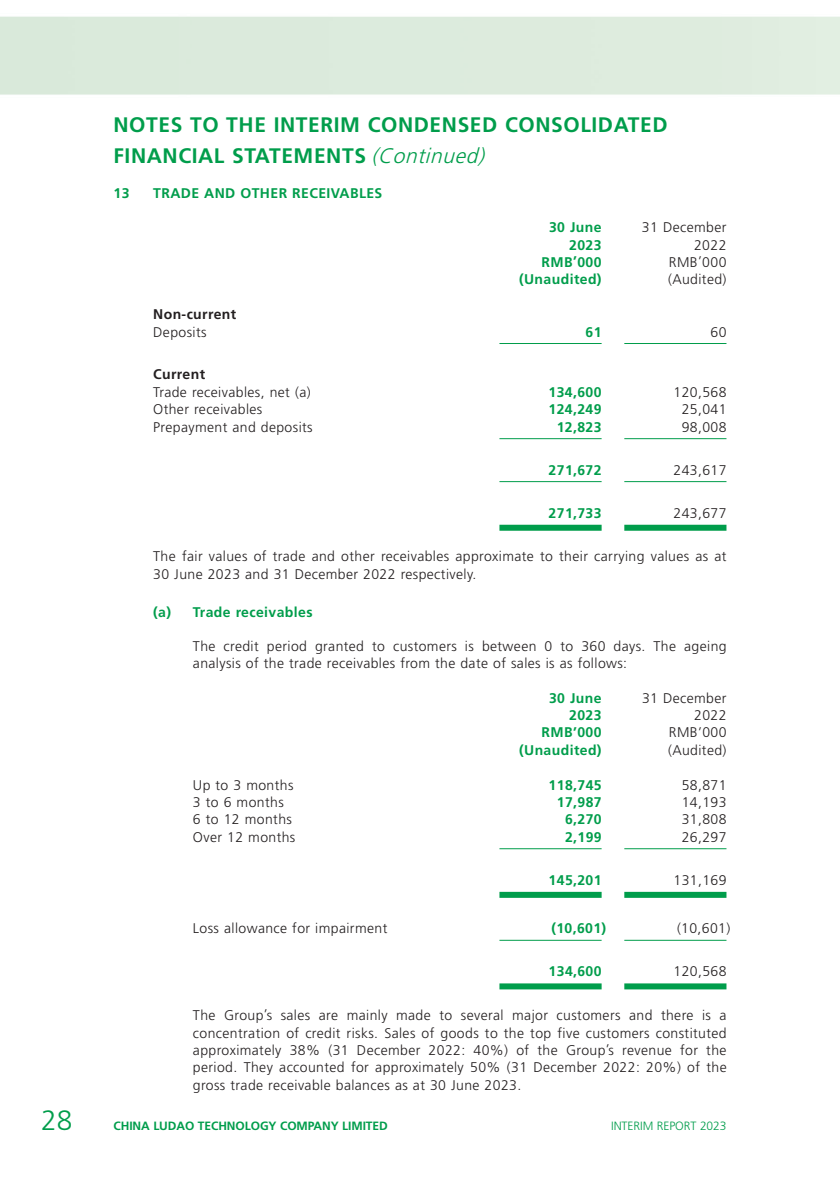
<style>
.page{position:relative;width:840px;height:1191px;background:#fff}
.page>*{position:absolute;margin:0;border:0;box-sizing:border-box;transform-origin:0 0}
.t1{font:300 28px "Frutiger LT Std";color:#009d4b}
.t2{font:700 21px/30.4px "Frutiger LT Std";letter-spacing:.03em;color:#009d4b}
.t3{font:300 14px/17.4px "Frutiger LT Std";letter-spacing:.03em;color:#231f20;text-align:right}
.t4{font:700 14px/17.4px "Frutiger LT Std";letter-spacing:.03em;color:#009d4b;text-align:right}
.t5{font:700 14px "Frutiger LT Std";letter-spacing:.03em;color:#231f20}
.t6{font:700 12px "Frutiger LT Std";letter-spacing:-.005em;color:#009d4b}
.t7{font:300 12px "Frutiger LT Std";letter-spacing:-.005em;color:#009d4b}
.s1{font-weight:300;font-style:italic}
</style>
<div class="page">
<img style="left:0;top:16px;width:839px;height:974px">
<hr style="left:499px;top:343px;width:102px;height:1px;background:#009d4b">
<hr style="left:624px;top:343px;width:102px;height:1px;background:#009d4b">
<hr style="left:499px;top:438px;width:102px;height:1px;background:#009d4b">
<hr style="left:624px;top:438px;width:102px;height:1px;background:#009d4b">
<hr style="left:499px;top:481px;width:102px;height:1px;background:#009d4b">
<hr style="left:624px;top:481px;width:102px;height:1px;background:#009d4b">
<div style="left:499px;top:525px;width:102px;height:6px;background:#009d4b"></div>
<div style="left:624px;top:525px;width:102px;height:6px;background:#009d4b"></div>
<hr style="left:499px;top:848px;width:102px;height:1px;background:#009d4b">
<hr style="left:624px;top:848px;width:102px;height:1px;background:#009d4b">
<div style="left:499px;top:892px;width:102px;height:6px;background:#009d4b"></div>
<div style="left:624px;top:892px;width:102px;height:6px;background:#009d4b"></div>
<hr style="left:499px;top:939px;width:102px;height:1px;background:#009d4b">
<hr style="left:624px;top:939px;width:102px;height:1px;background:#009d4b">
<div style="left:499px;top:983px;width:102px;height:6px;background:#009d4b"></div>
<div style="left:624px;top:983px;width:102px;height:6px;background:#009d4b"></div>
<h2 class="t2" style="left:113px;top:110px;width:555px">NOTES TO THE INTERIM CONDENSED CONSOLIDATED<br>FINANCIAL STATEMENTS <span class="s1">(Continued)</span></h2>
<p class="t4" style="left:113px;top:184px;width:17px">13</p>
<p class="t4" style="left:153px;top:184px;width:230px">TRADE AND OTHER RECEIVABLES</p>
<p class="t4" style="left:548px;top:219px;width:54px">30 June<br>2023</p>
<p class="t3" style="left:641px;top:219px;width:86px">31 December<br>2022</p>
<p class="t4" style="left:541px;top:253px;width:61px">RMB’000</p>
<p class="t3" style="left:668px;top:253px;width:59px">RMB’000</p>
<p class="t4" style="left:519px;top:271px;width:84px">(Unaudited)</p>
<p class="t3" style="left:667px;top:271px;width:60px">(Audited)</p>
<p class="t5" style="left:153px;top:306px;width:84px">Non-current</p>
<p class="t3" style="left:153px;top:323px;width:55px">Deposits</p>
<p class="t4" style="left:585px;top:323px;width:17px">61</p>
<p class="t3" style="left:710px;top:323px;width:17px">60</p>
<p class="t5" style="left:153px;top:366px;width:53px">Current</p>
<p class="t3" style="left:153px;top:383px;width:159px">Trade receivables, net (a)</p>
<p class="t4" style="left:548px;top:383px;width:54px">134,600</p>
<p class="t3" style="left:673px;top:383px;width:54px">120,568</p>
<p class="t3" style="left:153px;top:401px;width:111px">Other receivables</p>
<p class="t4" style="left:548px;top:401px;width:54px">124,249</p>
<p class="t3" style="left:681px;top:401px;width:46px">25,041</p>
<p class="t3" style="left:153px;top:418px;width:161px">Prepayment and deposits</p>
<p class="t4" style="left:556px;top:418px;width:46px">12,823</p>
<p class="t3" style="left:681px;top:418px;width:46px">98,008</p>
<p class="t4" style="left:548px;top:461px;width:54px">271,672</p>
<p class="t3" style="left:673px;top:461px;width:54px">243,617</p>
<p class="t4" style="left:548px;top:504px;width:54px">271,733</p>
<p class="t3" style="left:673px;top:504px;width:54px">243,677</p>
<p class="t3" style="left:153px;top:548px;width:574px;text-align:left">The fair values of trade and other receivables approximate to their carrying values as at<br>30 June 2023 and 31 December 2022 respectively.</p>
<p class="t4" style="left:153px;top:603px;width:161px">(a) Trade receivables</p>
<p class="t3" style="left:193px;top:637px;width:535px;text-align:left">The credit period granted to customers is between 0 to 360 days. The ageing analysis of the trade receivables from the date of sales is as follows:</p>
<p class="t4" style="left:548px;top:689px;width:54px">30 June<br>2023</p>
<p class="t3" style="left:641px;top:689px;width:86px">31 December<br>2022</p>
<p class="t4" style="left:541px;top:724px;width:61px">RMB’000</p>
<p class="t3" style="left:668px;top:724px;width:59px">RMB’000</p>
<p class="t4" style="left:519px;top:741px;width:84px">(Unaudited)</p>
<p class="t3" style="left:667px;top:741px;width:60px">(Audited)</p>
<p class="t3" style="left:193px;top:776px;width:102px">Up to 3 months</p>
<p class="t4" style="left:548px;top:776px;width:54px">118,745</p>
<p class="t3" style="left:681px;top:776px;width:46px">58,871</p>
<p class="t3" style="left:193px;top:793px;width:92px">3 to 6 months</p>
<p class="t4" style="left:556px;top:793px;width:46px">17,987</p>
<p class="t3" style="left:681px;top:793px;width:46px">14,193</p>
<p class="t3" style="left:193px;top:811px;width:100px">6 to 12 months</p>
<p class="t4" style="left:564px;top:811px;width:38px">6,270</p>
<p class="t3" style="left:681px;top:811px;width:46px">31,808</p>
<p class="t3" style="left:193px;top:828px;width:104px">Over 12 months</p>
<p class="t4" style="left:564px;top:828px;width:38px">2,199</p>
<p class="t3" style="left:681px;top:828px;width:46px">26,297</p>
<p class="t4" style="left:548px;top:871px;width:54px">145,201</p>
<p class="t3" style="left:673px;top:871px;width:54px">131,169</p>
<p class="t3" style="left:193px;top:920px;width:196px">Loss allowance for impairment</p>
<p class="t4" style="left:551px;top:919px;width:56px">(10,601)</p>
<p class="t3" style="left:676px;top:920px;width:55px">(10,601)</p>
<p class="t4" style="left:548px;top:962px;width:54px">134,600</p>
<p class="t3" style="left:673px;top:963px;width:54px">120,568</p>
<p class="t3" style="left:193px;top:1006px;width:535px;text-align:justify">The Group’s sales are mainly made to several major customers and there is a concentration of credit risks. Sales of goods to the top five customers constituted approximately 38% (31 December 2022: 40%) of the Group’s revenue for the period. They accounted for approximately 50% (31 December 2022: 20%) of the gross trade receivable balances as at 30 June 2023.</p>
<h1 class="t1" style="left:41px;top:1104px;width:33px">28</h1>
<p class="t6" style="left:113px;top:1118px;width:276px">CHINA LUDAO TECHNOLOGY COMPANY LIMITED</p>
<p class="t7" style="left:610px;top:1119px;width:117px">INTERIM REPORT 2023</p>
</div>
